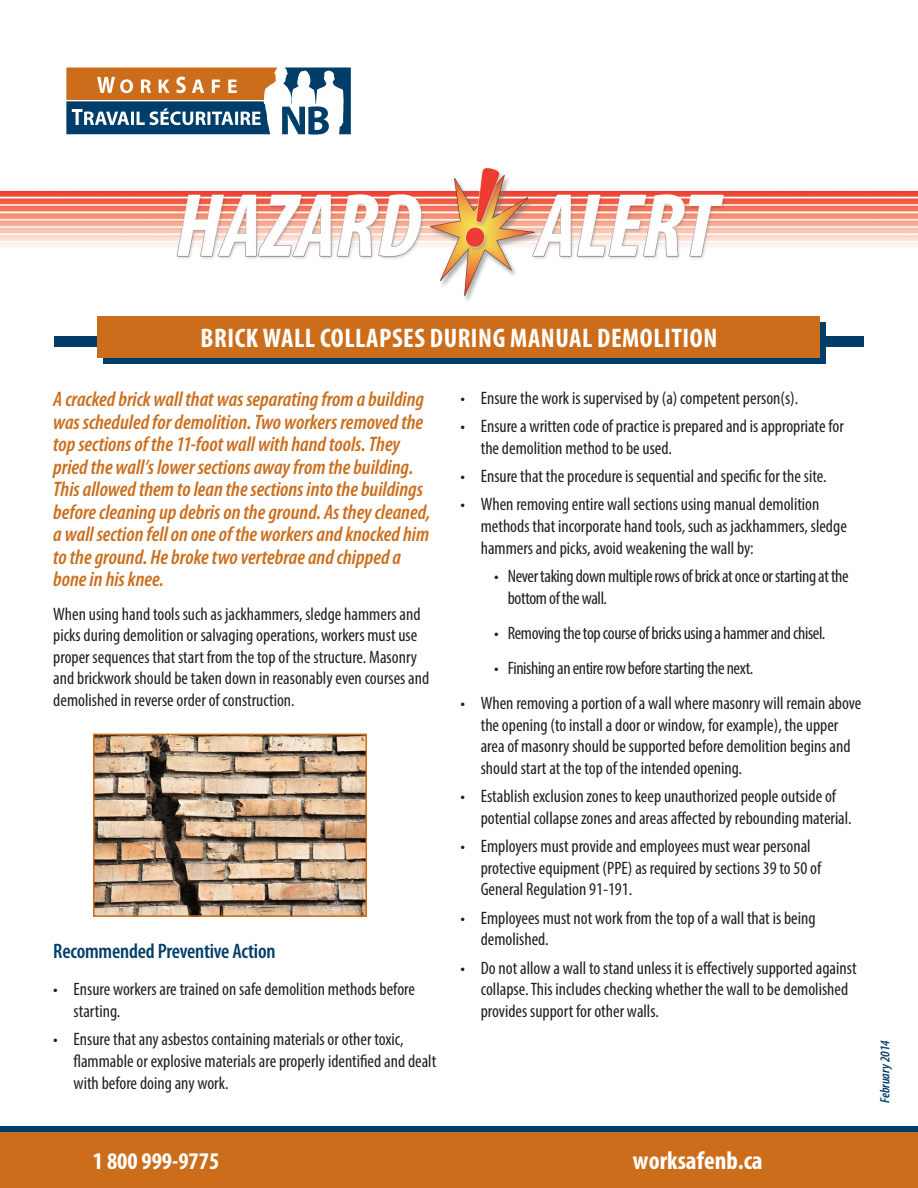
<style>
.page{position:relative;width:918px;height:1188px;background:#fff}
.page>*{position:absolute;margin:0;border:0;box-sizing:border-box;transform-origin:0 0}
.t1{font:700 condensed 27px "Myriad Pro";letter-spacing:.02em;color:#fff}
.t2{font:700 condensed 25.5px "Myriad Pro";color:#fff}
.t3{font:italic 600 condensed 21px/22.5px "Myriad Pro";letter-spacing:-.005em;color:#cc6d1b}
.t4{font:600 condensed 21px "Myriad Pro";letter-spacing:-.01em;color:#003e69}
.t5{font:condensed 18px/21.6px "Myriad Pro";color:#231f20}
.t6{font:condensed 18px/21.6px "Myriad Pro";letter-spacing:-.02em;color:#231f20}
.t7{font:italic 600 condensed 13.5px "Myriad Pro";color:#003e69}
</style>
<div class="page">
<div style="left:0;top:1126px;width:918px;height:20px;background:#003e69"></div>
<svg style="left:66px;top:68px;width:285px;height:67px"></svg>
<div style="left:0;top:1132px;width:918px;height:56px;background:#cc6d1b"></div>
<img style="left:0;top:167px;width:918px;height:134px">
<div style="left:54px;top:337px;width:810px;height:10px;background:#003e69"></div>
<div style="left:103px;top:322px;width:723px;height:42px;background:#003e69"></div>
<div style="left:98px;top:316px;width:722px;height:42px;background:#cc6d1b"></div>
<img style="left:96px;top:737px;width:268px;height:177px">
<div style="left:93px;top:734px;width:274px;height:183px;border:2px solid #cc6d1b"></div>
<p class="t1" style="left:201px;top:321px;width:518px">BRICK WALL COLLAPSES DURING MANUAL DEMOLITION</p>
<p class="t3" style="left:53px;top:388px;width:379px">A cracked brick wall that was separating from a building was scheduled for demolition. Two workers removed the top sections of the 11-foot wall with hand tools. They pried the wall’s lower sections away from the building.<br>This allowed them to lean the sections into the buildings before cleaning up debris on the ground. As they cleaned, a wall section fell on one of the workers and knocked him to the ground. He broke two vertebrae and chipped a bone in his knee.</p>
<p class="t5" style="left:53px;top:603px;width:377px">When using hand tools such as jackhammers, sledge hammers and picks during demolition or salvaging operations, workers must use proper sequences that start from the top of the structure. Masonry and brickwork should be taken down in reasonably even courses and demolished in reverse order of construction.</p>
<p class="t4" style="left:53px;top:940px;width:224px">Recommended Preventive Action</p>
<p class="t5" style="left:74px;top:978px;width:343px;text-indent:-20px">• Ensure workers are trained on safe demolition methods before starting.</p>
<p class="t5" style="left:74px;top:1028px;width:364px;text-indent:-20px">• Ensure that any asbestos containing materials or other toxic, flammable or explosive materials are properly identified and dealt with before doing any work.</p>
<p class="t5" style="left:460px;top:387px;width:339px">• Ensure the work is supervised by (a) competent person(s).</p>
<p class="t5" style="left:481px;top:415px;width:365px;text-indent:-20px">• Ensure a written code of practice is prepared and is appropriate for the demolition method to be used.</p>
<p class="t5" style="left:460px;top:465px;width:368px">• Ensure that the procedure is sequential and specific for the site.</p>
<p class="t5" style="left:481px;top:494px;width:368px;text-indent:-20px">• When removing entire wall sections using manual demolition methods that incorporate hand tools, such as jackhammers, sledge hammers and picks, avoid weakening the wall by:</p>
<p class="t6" style="left:508px;top:565px;width:342px;text-indent:-14px">• Never taking down multiple rows of brick at once or starting at the bottom of the wall.</p>
<p class="t6" style="left:494px;top:622px;width:333px">• Removing the top course of bricks using a hammer and chisel.</p>
<p class="t6" style="left:494px;top:657px;width:260px">• Finishing an entire row before starting the next.</p>
<p class="t5" style="left:481px;top:692px;width:382px;text-indent:-20px">• When removing a portion of a wall where masonry will remain above the opening (to install a door or window, for example), the upper area of masonry should be supported before demolition begins and should start at the top of the intended opening.</p>
<p class="t5" style="left:481px;top:785px;width:372px;text-indent:-20px">• Establish exclusion zones to keep unauthorized people outside of potential collapse zones and areas affected by rebounding material.</p>
<p class="t5" style="left:481px;top:835px;width:342px;text-indent:-20px">• Employers must provide and employees must wear personal protective equipment (PPE) as required by sections 39 to 50 of<br>General Regulation 91-191.</p>
<p class="t5" style="left:481px;top:907px;width:336px;text-indent:-20px">• Employees must not work from the top of a wall that is being demolished.</p>
<p class="t5" style="left:481px;top:957px;width:377px;text-indent:-20px">• Do not allow a wall to stand unless it is effectively supported against collapse. This includes checking whether the wall to be demolished provides support for other walls.</p>
<p class="t7" style="left:878px;top:1103px;width:64px;rotate:-90deg">February 2014</p>
<p class="t2" style="left:633px;top:1144px;width:131px">worksafenb.ca</p>
</div>
